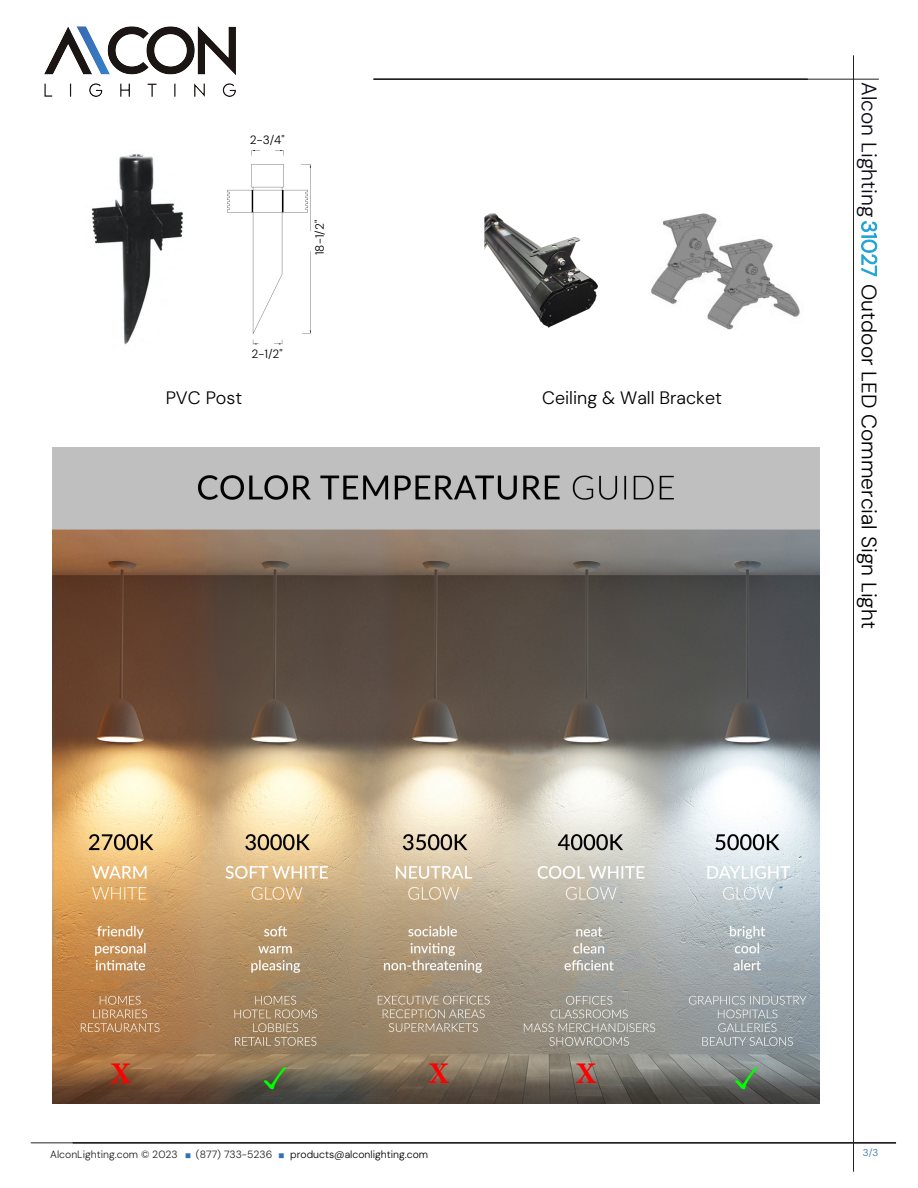
<style>
.page{position:relative;width:918px;height:1188px;background:#fff}
.page>*{position:absolute;margin:0;border:0;box-sizing:border-box;transform-origin:0 0}
.t1{font:37.5px "Koz Min Pr 6 N";color:#0f0}
.t2{font:700 30px "Minion Pro";color:#f00}
.t3{font:300 21px "DM Sans 18 pt";color:#000}
.t4{font:300 18px "DM Sans 18 pt";color:#000}
.t5{font:300 12px "DM Sans 18 pt";color:#000}
.t6{font:300 10.5px "DM Sans 18 pt";color:#231f20}
.t7{font:300 9.9px "DM Sans 18 pt";color:#3470b6}
.s1{color:#0e0d17}
.s2{color:#21a3d8}
.s3{font-family:"Koz Min Pr 6 N";font-weight:400;font-size:6px;color:#3470b6}
.s4{color:#fff}
.s5{color:#000}
</style>
<div class="page">
<hr style="left:373px;top:79px;width:506px;height:1px;background:#211e1e">
<hr style="left:31px;top:1143px;width:865px;height:1px;background:#231f20">
<hr style="left:853px;top:55px;width:1px;height:1117px;background:#231f20">
<img style="left:45px;top:26px;width:191px;height:71px">
<img style="left:52px;top:448px;width:767px;height:655px">
<img style="left:227px;top:150px;width:84px;height:195px">
<img style="left:91px;top:154px;width:93px;height:191px">
<img style="left:651px;top:213px;width:149px;height:117px">
<img style="left:484px;top:213px;width:114px;height:115px">
<p class="t5" style="left:250px;top:132px;width:36px">2-3/4"</p>
<p class="t5" style="left:312px;top:255px;width:36px;rotate:-90deg">18-1/2"</p>
<p class="t5" style="left:252px;top:346px;width:33px">2-1/2"</p>
<h3 class="t4" style="left:166px;top:386px;width:78px">PVC Post</h3>
<h3 class="t4" style="left:542px;top:386px;width:181px">Ceiling &amp; Wall Bracket</h3>
<h3 class="t3" style="left:882px;top:82px;width:548px;rotate:90deg"><span class="s1">Alcon Lighting</span> <span class="s2">31027</span> Outdoor LED Commercial Sign Light</h3>
<h2 class="t2" style="left:110px;top:1052px;width:22px">X</h2>
<h1 class="t1" style="left:255px;top:1058px;width:39px">✓</h1>
<h2 class="t2" style="left:429px;top:1052px;width:22px">X</h2>
<h2 class="t2" style="left:576px;top:1052px;width:22px">X</h2>
<h1 class="t1" style="left:727px;top:1058px;width:39px">✓</h1>
<p class="t6" style="left:50px;top:1148px;width:379px">AlconLighting.com © 2023 <span class="s3">■</span> <span class="s4">(</span> 877) 733-5236 <span class="s3">■</span> <span class="s5">products@alconlighting.com</span></p>
<p class="t7" style="left:863px;top:1147px;width:17px">3/3</p>
</div>
